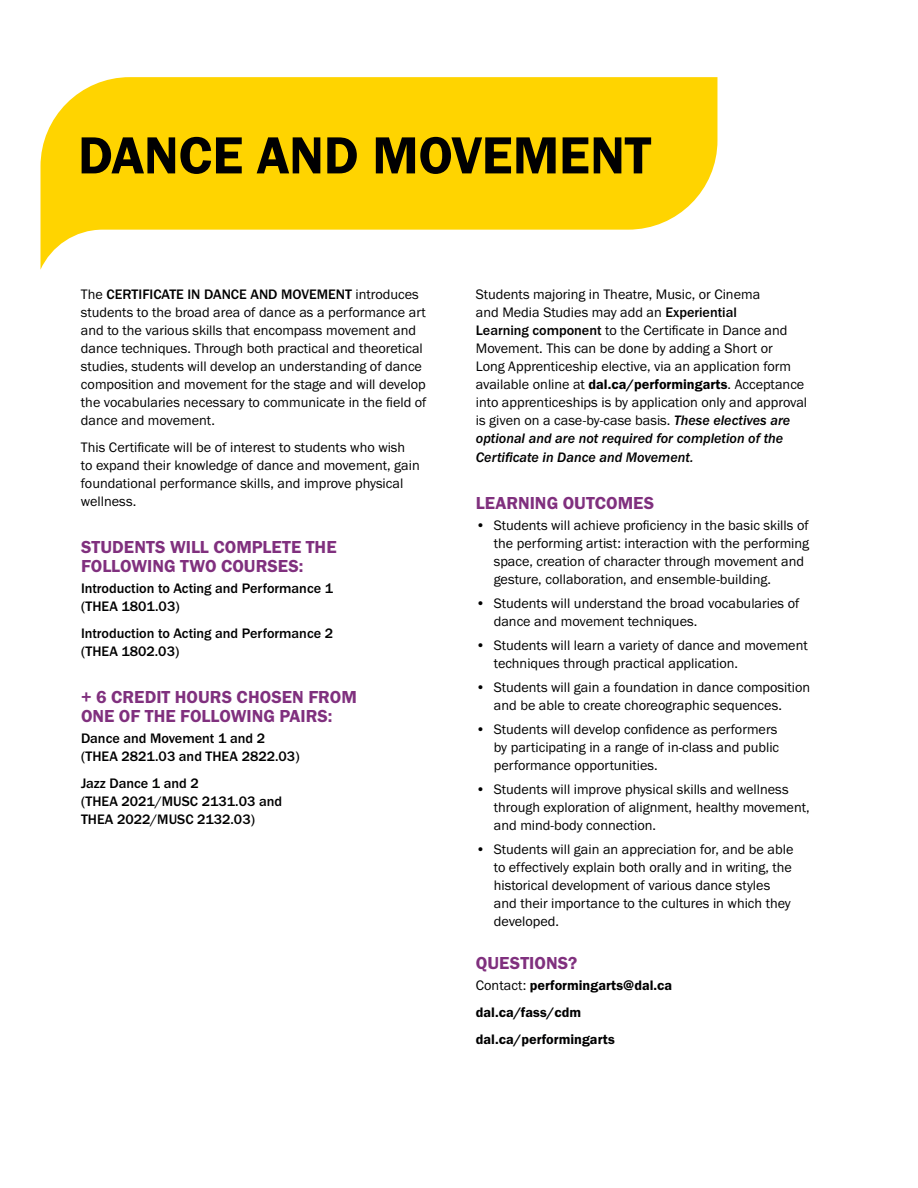
<style>
.page{position:relative;width:918px;height:1188px;background:#fff}
.page>*{position:absolute;margin:0;border:0;box-sizing:border-box;transform-origin:0 0}
.t1{font:54px "Franklin Gothic URW Dem";letter-spacing:-.005em;color:#000001}
.t2{font:18px/19.5px "Franklin Gothic URW Dem";color:#80307e}
.t3{font:14.25px/18px "Franklin Gothic URW Boo";color:#000001}
.t4{font:500 14.25px/18px "Franklin Gothic URW";color:#000001}
.t5{font:14.25px/19.5px "Franklin Gothic URW Med Ita";color:#000001}
.t6{font:14.25px/27px "Franklin Gothic URW Dem";color:#000001}
.s1{font-family:"Franklin Gothic URW Boo";font-weight:400}
.s2{font-family:"Franklin Gothic URW";font-weight:500}
.s3{font-family:"Franklin Gothic URW Dem"}
.s4{font-family:"Franklin Gothic URW Med Ita"}
.s5{font-family:"Franklin Gothic URW Boo"}
</style>
<div class="page">
<svg style="left:41px;top:77px;width:676px;height:192px;fill:#ffd400"></svg>
<h1 class="t1" style="left:78px;top:122px;width:575px">DANCE AND MOVEMENT</h1>
<p class="t4" style="left:81px;top:285px;width:339px"><span class="s1">The</span> CERTIFICATE IN DANCE AND MOVEMENT <span class="s1">introduces</span></p>
<p class="t3" style="left:81px;top:303px;width:347px">students to the broad area of dance as a performance art and to the various skills that encompass movement and dance techniques. Through both practical and theoretical studies, students will develop an understanding of dance composition and movement for the stage and will develop the vocabularies necessary to communicate in the field of dance and movement.</p>
<p class="t3" style="left:81px;top:438px;width:340px">This Certificate will be of interest to students who wish to expand their knowledge of dance and movement, gain foundational performance skills, and improve physical wellness.</p>
<p class="t2" style="left:81px;top:537px;width:257px">STUDENTS WILL COMPLETE THE<br>FOLLOWING TWO COURSES:</p>
<p class="t4" style="left:81px;top:579px;width:254px">Introduction to Acting and Performance 1 (THEA 1801.03)</p>
<p class="t4" style="left:81px;top:624px;width:254px">Introduction to Acting and Performance 2 (THEA 1802.03)</p>
<p class="t2" style="left:81px;top:687px;width:277px">+ 6 CREDIT HOURS CHOSEN FROM<br>ONE OF THE FOLLOWING PAIRS:</p>
<p class="t4" style="left:81px;top:729px;width:220px">Dance and Movement 1 and 2 (THEA 2821.03 and THEA 2822.03)</p>
<p class="t4" style="left:81px;top:774px;width:203px">Jazz Dance 1 and 2<br>(THEA 2021/MUSC 2131.03 and<br>THEA 2022/MUSC 2132.03)</p>
<p class="t3" style="left:476px;top:285px;width:333px">Students majoring in Theatre, Music, or Cinema<br>and Media Studies may add an <span class="s2">Experiential<br>Learning component</span> to the Certificate in Dance and Movement. This can be done by adding a Short or<br>Long Apprenticeship elective, via an application form available online at <span class="s3">dal.ca/performingarts</span>. Acceptance into apprenticeships is by application only and approval is given on a case-by-case basis. <span class="s4">These electives are</span></p>
<p class="t5" style="left:476px;top:428px;width:309px">optional and are not required for completion of the<br>Certificate in Dance and Movement.</p>
<p class="t2" style="left:476px;top:493px;width:180px">LEARNING OUTCOMES</p>
<p class="t3" style="left:494px;top:516px;width:317px;text-indent:-18px">• Students will achieve proficiency in the basic skills of the performing artist: interaction with the performing space, creation of character through movement and gesture, collaboration, and ensemble-building.</p>
<p class="t3" style="left:494px;top:594px;width:307px;text-indent:-18px">• Students will understand the broad vocabularies of dance and movement techniques.</p>
<p class="t3" style="left:494px;top:636px;width:315px;text-indent:-18px">• Students will learn a variety of dance and movement techniques through practical application.</p>
<p class="t3" style="left:494px;top:678px;width:318px;text-indent:-18px">• Students will gain a foundation in dance composition and be able to create choreographic sequences.</p>
<p class="t3" style="left:494px;top:720px;width:287px;text-indent:-18px">• Students will develop confidence as performers by participating in a range of in-class and public performance opportunities.</p>
<p class="t3" style="left:494px;top:780px;width:317px;text-indent:-18px">• Students will improve physical skills and wellness through exploration of alignment, healthy movement, and mind-body connection.</p>
<p class="t3" style="left:494px;top:840px;width:301px;text-indent:-18px">• Students will gain an appreciation for, and be able to effectively explain both orally and in writing, the historical development of various dance styles and their importance to the cultures in which they developed.</p>
<p class="t2" style="left:476px;top:953px;width:103px">QUESTIONS?</p>
<p class="t6" style="left:476px;top:972px;width:198px"><span class="s5">Contact:</span> performingarts@dal.ca dal.ca/fass/cdm dal.ca/performingarts</p>
</div>
